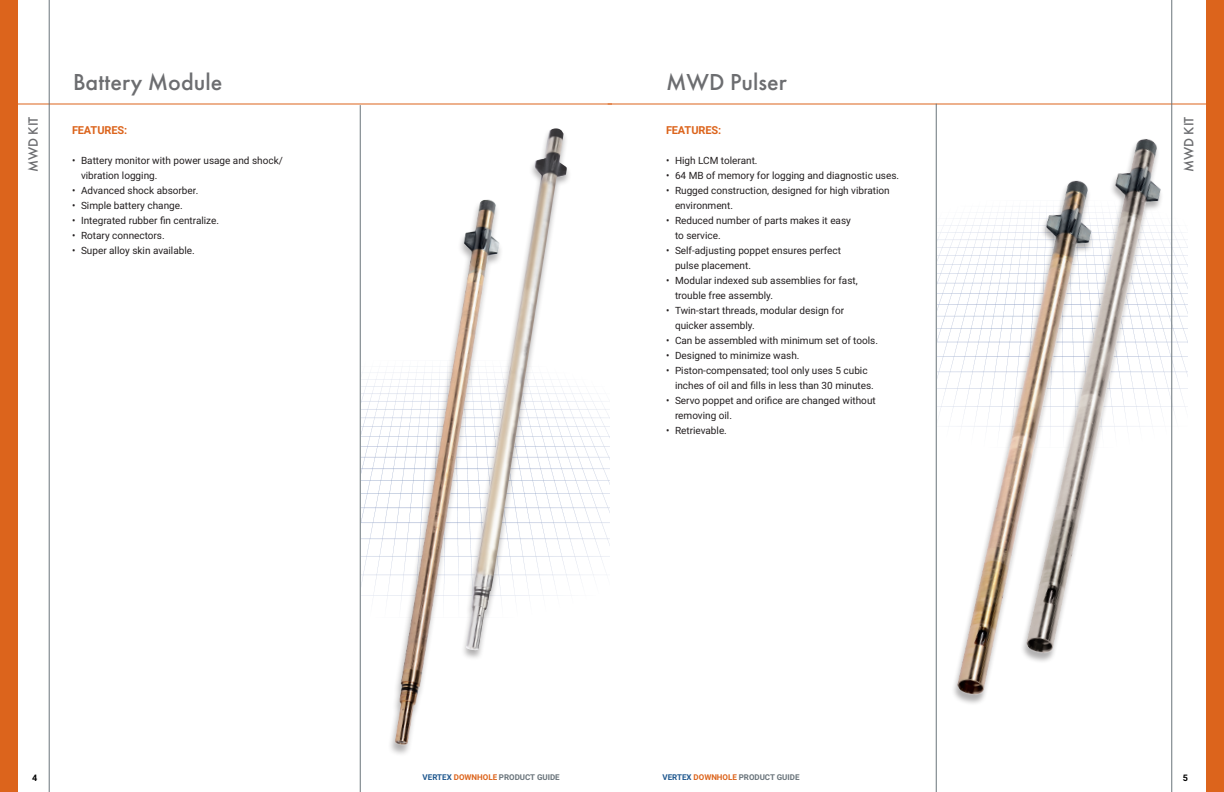
<style>
.page{position:relative;width:1224px;height:792px;background:#fff}
.page>*{position:absolute;margin:0;border:0;box-sizing:border-box;transform-origin:0 0}
.t1{font:500 24px "Futura PT";color:#6c6d70}
.t2{font:500 14px "Futura PT";color:#6c6d70}
.t3{font:700 11px "Roboto";letter-spacing:-.01em;color:#dc641c}
.t4{font:10px/15px "Roboto";color:#231f20}
.t5{font:700 9px "Roboto";color:#000}
.t6{font:700 8px "Roboto";color:#6a747b}
.s1{color:#1f588f}
.s2{color:#dc641c}
</style>
<div class="page">
<img style="left:935px;top:165px;width:52px;height:561px">
<hr style="left:13px;top:103px;width:599px;height:1px;background:#dc641c">
<hr style="left:608px;top:103px;width:607px;height:1px;background:#dc641c">
<hr style="left:1172px;top:0;width:1px;height:792px;background:#6a747b">
<hr style="left:49px;top:0;width:1px;height:792px;background:#6a747b">
<hr style="left:936px;top:104px;width:1px;height:688px;background:#6a747b">
<img style="left:572px;top:386px;width:37px;height:190px">
<img style="left:359px;top:192px;width:101px;height:571px">
<div style="left:460px;top:128px;width:112px;height:533px;background:#231f20;opacity:.35"></div>
<img style="left:465px;top:128px;width:102px;height:523px">
<hr style="left:360px;top:105px;width:1px;height:687px;background:#6a747b">
<img style="left:942px;top:123px;width:246px;height:562px">
<div style="left:0;top:0;width:18px;height:792px;background:#dc641c"></div>
<div style="left:1206px;top:0;width:18px;height:792px;background:#dc641c"></div>
<p class="t1" style="left:73px;top:68px;width:151px">Battery Module</p>
<p class="t1" style="left:666px;top:68px;width:122px">MWD Pulser</p>
<p class="t2" style="left:25px;top:172px;width:57px;rotate:-90deg">MWD KIT</p>
<p class="t2" style="left:1180px;top:172px;width:57px;rotate:-90deg">MWD KIT</p>
<p class="t3" style="left:72px;top:123px;width:57px">FEATURES:</p>
<p class="t4" style="left:81px;top:153px;width:203px;text-indent:-9px">• Battery monitor with power usage and shock/ vibration logging.</p>
<p class="t4" style="left:72px;top:183px;width:126px">• Advanced shock absorber.</p>
<p class="t4" style="left:72px;top:198px;width:111px">• Simple battery change.</p>
<p class="t4" style="left:72px;top:213px;width:149px">• Integrated rubber fin centralize.</p>
<p class="t4" style="left:72px;top:228px;width:93px">• Rotary connectors.</p>
<p class="t4" style="left:72px;top:243px;width:123px">• Super alloy skin available.</p>
<p class="t3" style="left:666px;top:123px;width:57px">FEATURES:</p>
<p class="t4" style="left:666px;top:153px;width:92px">• High LCM tolerant.</p>
<p class="t4" style="left:666px;top:168px;width:233px">• 64 MB of memory for logging and diagnostic uses.</p>
<p class="t4" style="left:675px;top:183px;width:216px;text-indent:-9px">• Rugged construction, designed for high vibration environment.</p>
<p class="t4" style="left:675px;top:213px;width:177px;text-indent:-9px">• Reduced number of parts makes it easy to service.</p>
<p class="t4" style="left:675px;top:243px;width:168px;text-indent:-9px">• Self-adjusting poppet ensures perfect pulse placement.</p>
<p class="t4" style="left:675px;top:273px;width:184px;text-indent:-9px">• Modular indexed sub assemblies for fast, trouble free assembly.</p>
<p class="t4" style="left:675px;top:303px;width:171px;text-indent:-9px">• Twin-start threads, modular design for quicker assembly.</p>
<p class="t4" style="left:666px;top:333px;width:212px">• Can be assembled with minimum set of tools.</p>
<p class="t4" style="left:666px;top:348px;width:134px">• Designed to minimize wash.</p>
<p class="t4" style="left:675px;top:363px;width:200px;text-indent:-9px">• Piston-compensated; tool only uses 5 cubic inches of oil and fills in less than 30 minutes.</p>
<p class="t4" style="left:675px;top:393px;width:202px;text-indent:-9px">• Servo poppet and orifice are changed without removing oil.</p>
<p class="t4" style="left:666px;top:423px;width:61px">• Retrievable.</p>
<p class="t5" style="left:32px;top:771px;width:7px">4</p>
<p class="t6" style="left:423px;top:772px;width:139px"><span class="s1">VERTEX</span> <span class="s2">DOWNHOLE</span> PRODUCT GUIDE</p>
<p class="t6" style="left:662px;top:772px;width:139px"><span class="s1">VERTEX</span> <span class="s2">DOWNHOLE</span> PRODUCT GUIDE</p>
<p class="t5" style="left:1183px;top:771px;width:7px">5</p>
</div>
